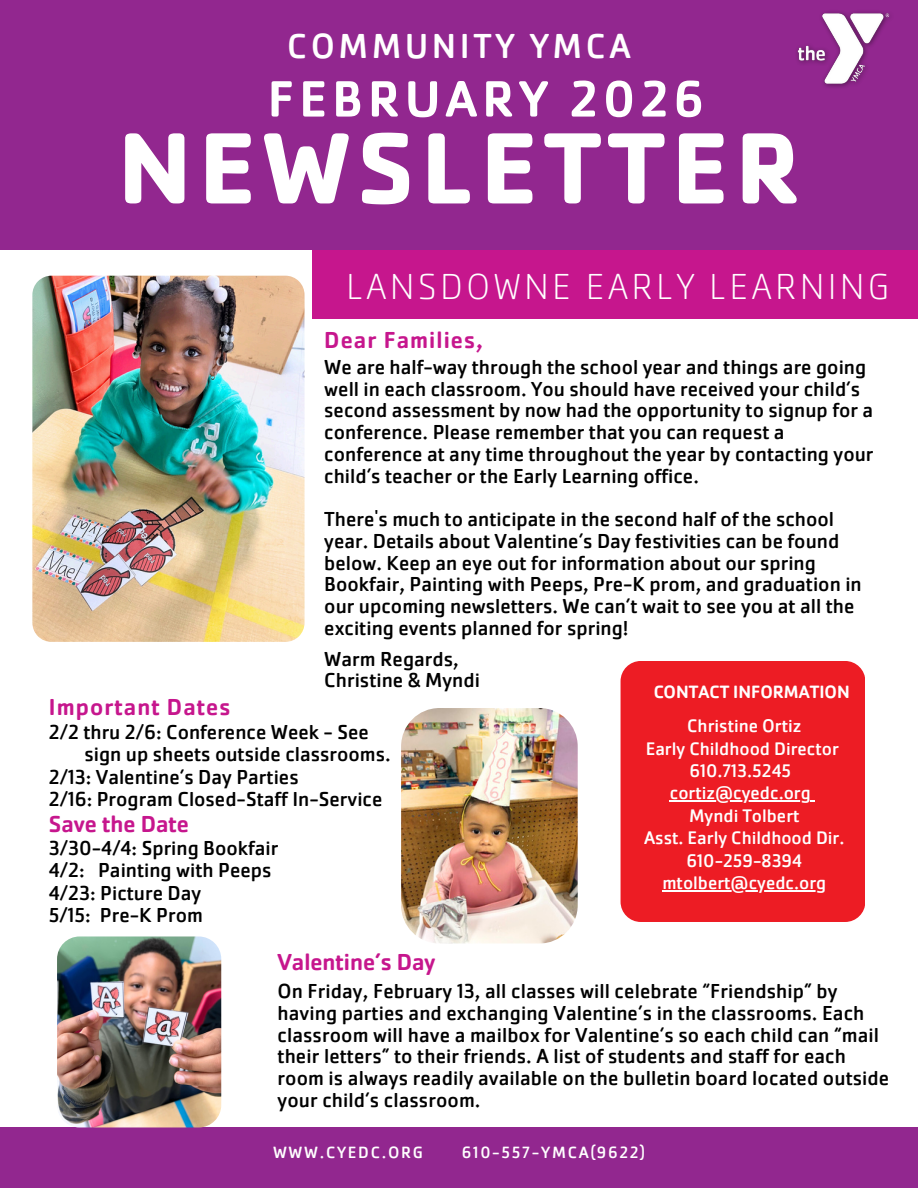
<style>
.page{position:relative;width:918px;height:1188px;background:#fff}
.page>*{position:absolute;margin:0;border:0;box-sizing:border-box;transform-origin:0 0}
.t1{font:700 105px "Cachet Pro";letter-spacing:.06em;color:#fff}
.t2{font:500 52.95px "Cachet Pro";letter-spacing:.1em;color:#fff}
.t3{font:200 37.5px "Cachet Pro";letter-spacing:.1em;color:#fff}
.t4{font:36px "Cachet Pro";letter-spacing:.1em;color:#fff}
.t5{font:500 24px "Cachet Pro";letter-spacing:.045em;color:#c6168d}
.t6{font:500 24px "Cachet Pro";color:#c6168d}
.t7{font:21px/21.8px "Cachet Pro";color:#000}
.t8{font:18.9px/22.5px "Cachet Pro";color:#fff;text-align:center}
.t9{font:500 18.45px "Cachet Pro";color:#fff}
.t10{font:16.95px "Cachet Pro";letter-spacing:.1em;color:#fff}
</style>
<div class="page">
<div style="left:313px;top:250px;width:605px;height:69px;background:#c6168d"></div>
<div style="left:0;top:0;width:918px;height:250px;background:#92278f"></div>
<img style="left:797px;top:12px;width:93px;height:75px">
<div style="left:621px;top:661px;width:244px;height:261px;background:#ed1c24"></div>
<hr style="left:670px;top:801px;width:141px;height:1px;background:#fff">
<hr style="left:662px;top:890px;width:164px;height:2px;background:#fff">
<div style="left:0;top:1127px;width:918px;height:61px;background:#92278f"></div>
<img style="left:32px;top:276px;width:272px;height:365px">
<img style="left:401px;top:708px;width:177px;height:235px;border-radius:38px">
<img style="left:57px;top:936px;width:164px;height:191px;border-radius:22px">
<h3 class="t4" style="left:287px;top:23px;width:345px">COMMUNITY YMCA</h3>
<h2 class="t2" style="left:268px;top:65px;width:438px">FEBRUARY 2026</h2>
<h1 class="t1" style="left:118px;top:102px;width:684px">NEWSLETTER</h1>
<h4 class="t3" style="left:346px;top:263px;width:545px">LANSDOWNE EARLY LEARNING</h4>
<h5 class="t5" style="left:324px;top:324px;width:160px">Dear Families,</h5>
<p class="t7" style="left:324px;top:356px;width:551px">We are half-way through the school year and things are going well in each classroom. You should have received your child’s second assessment by now had the opportunity to signup for a conference. Please remember that you can request a conference at any time throughout the year by contacting your child’s teacher or the Early Learning office.</p>
<p class="t7" style="left:324px;top:508px;width:539px">There's much to anticipate in the second half of the school year. Details about Valentine’s Day festivities can be found below. Keep an eye out for information about our spring Bookfair, Painting with Peeps, Pre-K prom, and graduation in our upcoming newsletters. We can’t wait to see you at all the exciting events planned for spring!</p>
<p class="t7" style="left:324px;top:648px;width:157px">Warm Regards,<br>Christine &amp; Myndi</p>
<p class="t9" style="left:653px;top:680px;width:198px">CONTACT INFORMATION</p>
<p class="t8" style="left:644px;top:715px;width:202px">Christine Ortiz<br>Early Childhood Director<br>610.713.5245 cortiz@cyedc.org<br>Myndi Tolbert<br>Asst. Early Childhood Dir.<br>610-259-8394 mtolbert@cyedc.org</p>
<h5 class="t5" style="left:49px;top:691px;width:183px">Important Dates</h5>
<h6 class="t7" style="left:49px;top:721px;width:322px">2/2 thru 2/6: Conference Week - See</h6>
<h6 class="t7" style="left:85px;top:743px;width:308px">sign up sheets outside classrooms.</h6>
<h6 class="t7" style="left:49px;top:766px;width:251px">2/13: Valentine’s Day Parties</h6>
<h6 class="t7" style="left:49px;top:788px;width:335px">2/16: Program Closed-Staff In-Service</h6>
<h6 class="t6" style="left:49px;top:809px;width:141px">Save the Date</h6>
<h6 class="t7" style="left:49px;top:836px;width:231px;line-height:22.5px">3/30-4/4: Spring Bookfair<br>4/2: Painting with Peeps<br>4/23: Picture Day<br>5/15: Pre-K Prom</h6>
<p class="t6" style="left:277px;top:947px;width:159px">Valentine’s Day</p>
<p class="t7" style="left:277px;top:980px;width:613px">On Friday, February 13, all classes will celebrate “Friendship” by having parties and exchanging Valentine’s in the classrooms. Each classroom will have a mailbox for Valentine’s so each child can “mail their letters” to their friends. A list of students and staff for each room is always readily available on the bulletin board located outside your child’s classroom.</p>
<p class="t10" style="left:273px;top:1141px;width:152px">WWW.CYEDC.ORG</p>
<p class="t10" style="left:462px;top:1141px;width:184px">610-557-YMCA(9622)</p>
</div>
